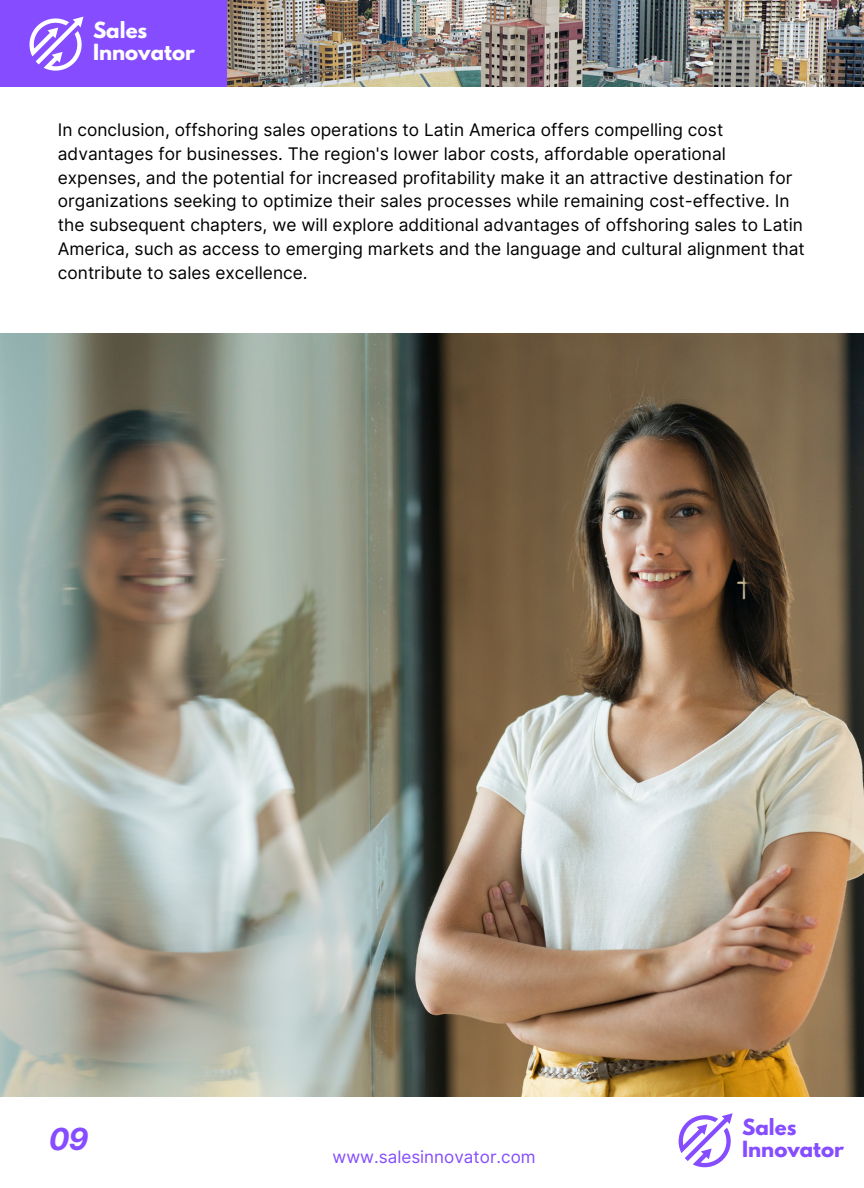
<style>
.page{position:relative;width:864px;height:1188px;background:#fff}
.page>*{position:absolute;margin:0;border:0;box-sizing:border-box;transform-origin:0 0}
.t1{font:italic 700 30.45px "Inter";color:#854dff}
.t2{font:700 19.8px "League Spartan";color:#fff}
.t3{font:700 19.8px "League Spartan";color:#854dff}
.t4{font:17.25px/23.9px "Inter";color:#000}
.t5{font:17.1px "Inter";color:#854dff}
</style>
<div class="page">
<img style="left:0;top:333px;width:864px;height:764px">
<img style="left:226px;top:0;width:638px;height:87px">
<div style="left:0;top:0;width:226px;height:87px;background:#854dff"></div>
<svg style="left:30px;top:17px;width:54px;height:54px"></svg>
<svg style="left:679px;top:1113px;width:54px;height:54px"></svg>
<p class="t2" style="left:93px;top:20px;width:56px">Sales</p>
<p class="t2" style="left:93px;top:42px;width:103px">Innovator</p>
<p class="t4" style="left:58px;top:118px;width:748px">In conclusion, offshoring sales operations to Latin America offers compelling cost advantages for businesses. The region's lower labor costs, affordable operational expenses, and the potential for increased profitability make it an attractive destination for organizations seeking to optimize their sales processes while remaining cost-effective. In the subsequent chapters, we will explore additional advantages of offshoring sales to Latin America, such as access to emerging markets and the language and cultural alignment that contribute to sales excellence.</p>
<p class="t1" style="left:49px;top:1121px;width:41px">09</p>
<p class="t5" style="left:333px;top:1146px;width:205px">www.salesinnovator.com</p>
<p class="t3" style="left:742px;top:1117px;width:56px">Sales</p>
<p class="t3" style="left:742px;top:1139px;width:103px">Innovator</p>
</div>
